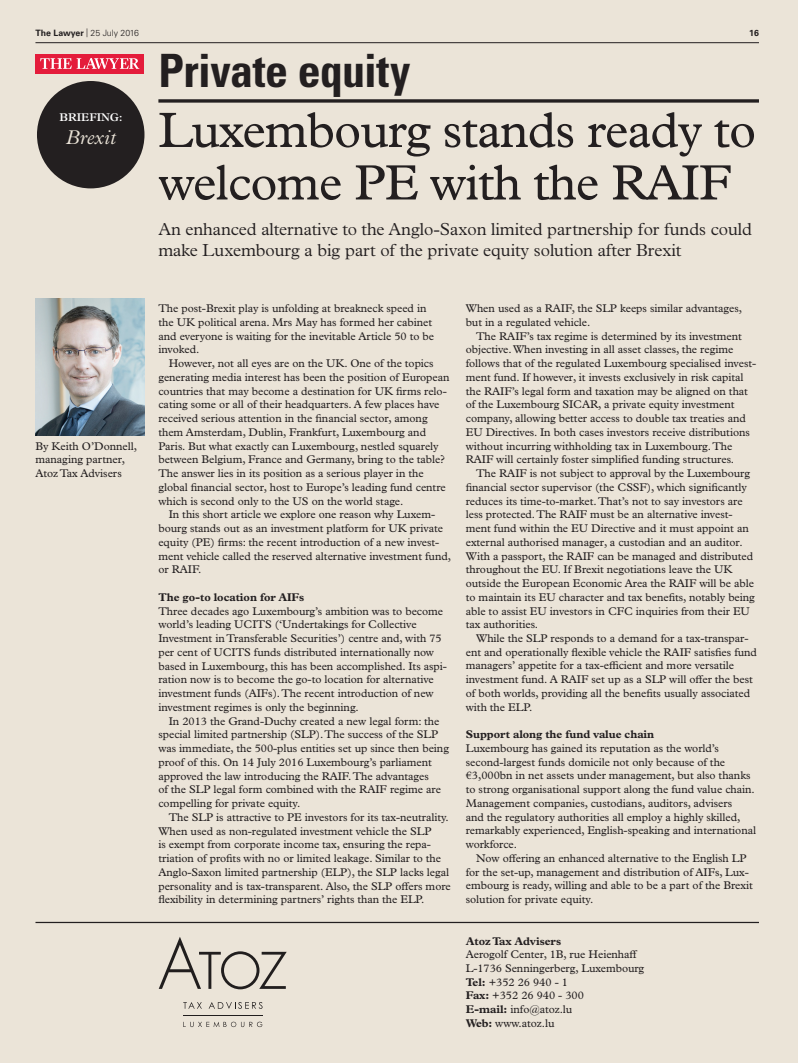
<style>
.page{position:relative;width:798px;height:1063px;background:#fff}
.page>*{position:absolute;margin:0;border:0;box-sizing:border-box;transform-origin:0 0}
.t1{font:50px/52.5px "Plantin MT Pro";letter-spacing:-.02em;color:#231f20}
.t2{font:700 condensed 45.88px "Univers";letter-spacing:-.01em;color:#231f20}
.t3{font:italic 300 20px "Plantin MT Pro";color:#ebe4d8}
.t4{font:300 17.5px/21px "Plantin MT Pro";letter-spacing:-.005em;color:#231f20}
.t5{font:11.25px/13.8px "Plantin MT Pro";letter-spacing:-.005em;color:#231f20}
.t6{font:700 11.25px "Plantin MT Pro";letter-spacing:-.005em;color:#231f20}
.t7{font:600 11.25px "Plantin MT Pro";color:#fff}
.t8{font:300 8.75px "Univers";color:#231f20}
.t9{font:700 8.75px "Univers";color:#231f20}
.s1{font-weight:700}
</style>
<div class="page">
<div style="left:0;top:0;width:797px;height:1063px;background:#ebe4d8"></div>
<hr style="left:35px;top:42px;width:723px;height:1px;background:#231f20">
<svg style="left:158px;top:99px;width:600px;height:4px;background:#423e3d"></svg>
<div style="left:37px;top:81px;width:107px;height:107px;background:#231f20;border-radius:50%"></div>
<div style="left:35px;top:54px;width:109px;height:19px;background:#e41c3b"></div>
<svg style="left:40px;top:58px;width:99px;height:11px"></svg>
<hr style="left:35px;top:922px;width:723px;height:1px;background:#231f20">
<img style="left:35px;top:299px;width:109px;height:137px">
<svg style="left:159px;top:937px;width:127px;height:52px"></svg>
<svg style="left:183px;top:1002px;width:19px;height:7px"></svg>
<svg style="left:208px;top:1002px;width:54px;height:7px"></svg>
<svg style="left:183px;top:1022px;width:79px;height:5px"></svg>
<hr style="left:183px;top:1015px;width:79px;height:1px;background:#211e1e">
<p class="t8" style="left:35px;top:28px;width:105px"><span class="s1">The Lawyer</span> | 25 July 2016</p>
<p class="t9" style="left:749px;top:27px;width:11px">16</p>
<h2 class="t2" style="left:158px;top:42px;width:253px">Private equity</h2>
<p class="t7" style="left:59px;top:111px;width:65px">BRIEFING:</p>
<h3 class="t3" style="left:66px;top:126px;width:52px">Brexit</h3>
<h1 class="t1" style="left:158px;top:104px;width:599px">Luxembourg stands ready to welcome PE with the RAIF</h1>
<h3 class="t4" style="left:158px;top:219px;width:595px">An enhanced alternative to the Anglo-Saxon limited partnership for funds could make Luxembourg a big part of the private equity solution after Brexit</h3>
<p class="t5" style="left:35px;top:439px;width:103px">By Keith O’Donnell, managing partner,<br>Atoz Tax Advisers</p>
<p class="t5" style="left:158px;top:302px;width:277px">The post-Brexit play is unfolding at breakneck speed in the UK political arena. Mrs May has formed her cabinet and everyone is waiting for the inevitable Article 50 to be invoked.</p>
<p class="t5" style="left:158px;top:357px;width:292px;text-indent:10px">However, not all eyes are on the UK. One of the topics generating media interest has been the position of European countries that may become a destination for UK firms relo&shy;cating some or all of their headquarters. A few places have received serious attention in the financial sector, among them Amsterdam, Dublin, Frankfurt, Luxembourg and Paris. But what exactly can Luxembourg, nestled squarely between Belgium, France and Germany, bring to the table?<br>The answer lies in its position as a serious player in the global financial sector, host to Europe’s leading fund centre which is second only to the US on the world stage.</p>
<p class="t5" style="left:158px;top:508px;width:294px;text-indent:10px">In this short article we explore one reason why Luxem&shy;bourg stands out as an investment platform for UK private equity (PE) firms: the recent introduction of a new invest&shy;ment vehicle called the reserved alternative investment fund, or RAIF.</p>
<p class="t6" style="left:158px;top:590px;width:147px">The go-to location for AIFs</p>
<p class="t5" style="left:158px;top:604px;width:290px">Three decades ago Luxembourg’s ambition was to become world’s leading UCITS (‘Undertakings for Collective Investment in Transferable Securities’) centre and, with 75 per cent of UCITS funds distributed internationally now based in Luxembourg, this has been accomplished. Its aspi&shy;ration now is to become the go-to location for alternative investment funds (AIFs). The recent introduction of new investment regimes is only the beginning.</p>
<p class="t5" style="left:158px;top:714px;width:292px;text-indent:10px">In 2013 the Grand-Duchy created a new legal form: the special limited partnership (SLP). The success of the SLP was immediate, the 500-plus entities set up since then being proof of this. On 14 July 2016 Luxembourg’s parliament approved the law introducing the RAIF. The advantages<br>of the SLP legal form combined with the RAIF regime are compelling for private equity.</p>
<p class="t5" style="left:158px;top:810px;width:294px;text-indent:10px">The SLP is attractive to PE investors for its tax-neutrality.<br>When used as non-regulated investment vehicle the SLP<br>is exempt from corporate income tax, ensuring the repa&shy;triation of profits with no or limited leakage. Similar to the Anglo-Saxon limited partnership (ELP), the SLP lacks legal personality and is tax-transparent. Also, the SLP offers more flexibility in determining partners’ rights than the ELP.</p>
<p class="t5" style="left:465px;top:301px;width:278px">When used as a RAIF, the SLP keeps similar advantages, but in a regulated vehicle.</p>
<p class="t5" style="left:465px;top:329px;width:292px;text-indent:10px">The RAIF’s tax regime is determined by its investment objective. When investing in all asset classes, the regime follows that of the regulated Luxembourg specialised invest&shy;ment fund. If however, it invests exclusively in risk capital the RAIF’s legal form and taxation may be aligned on that of the Luxembourg SICAR, a private equity investment company, allowing better access to double tax treaties and EU Directives. In both cases investors receive distributions without incurring withholding tax in Luxembourg. The RAIF will certainly foster simplified funding structures.</p>
<p class="t5" style="left:465px;top:466px;width:290px;text-indent:10px">The RAIF is not subject to approval by the Luxembourg financial sector supervisor (the CSSF), which significantly reduces its time-to-market. That’s not to say investors are less protected. The RAIF must be an alternative invest&shy;ment fund within the EU Directive and it must appoint an external authorised manager, a custodian and an auditor.<br>With a passport, the RAIF can be managed and distributed throughout the EU. If Brexit negotiations leave the UK outside the European Economic Area the RAIF will be able to maintain its EU character and tax benefits, notably being able to assist EU investors in CFC inquiries from their EU tax authorities.</p>
<p class="t5" style="left:465px;top:631px;width:292px;text-indent:10px">While the SLP responds to a demand for a tax-transpar&shy;ent and operationally flexible vehicle the RAIF satisfies fund managers’ appetite for a tax-efficient and more versatile investment fund. A RAIF set up as a SLP will offer the best of both worlds, providing all the benefits usually associated with the ELP.</p>
<p class="t6" style="left:465px;top:728px;width:190px">Support along the fund value chain</p>
<p class="t5" style="left:465px;top:741px;width:292px">Luxembourg has gained its reputation as the world’s second-largest funds domicile not only because of the €3,000bn in net assets under management, but also thanks to strong organisational support along the fund value chain.<br>Management companies, custodians, auditors, advisers<br>and the regulatory authorities all employ a highly skilled, remarkably experienced, English-speaking and international workforce.</p>
<p class="t5" style="left:465px;top:851px;width:288px;text-indent:10px">Now offering an enhanced alternative to the English LP for the set-up, management and distribution of AIFs, Lux&shy;embourg is ready, willing and able to be a part of the Brexit solution for private equity.</p>
<p class="t6" style="left:465px;top:934px;width:97px">Atoz Tax Advisers</p>
<p class="t5" style="left:465px;top:948px;width:180px">Aerogolf Center, 1B, rue Heienhaff<br>L-1736 Senningerberg, Luxembourg<br><span class="s1">Tel:</span> +352 26 940 - 1<br><span class="s1">Fax:</span> +352 26 940 - 300<br><span class="s1">E-mail:</span> info@atoz.lu<br><span class="s1">Web:</span> www.atoz.lu</p>
</div>
